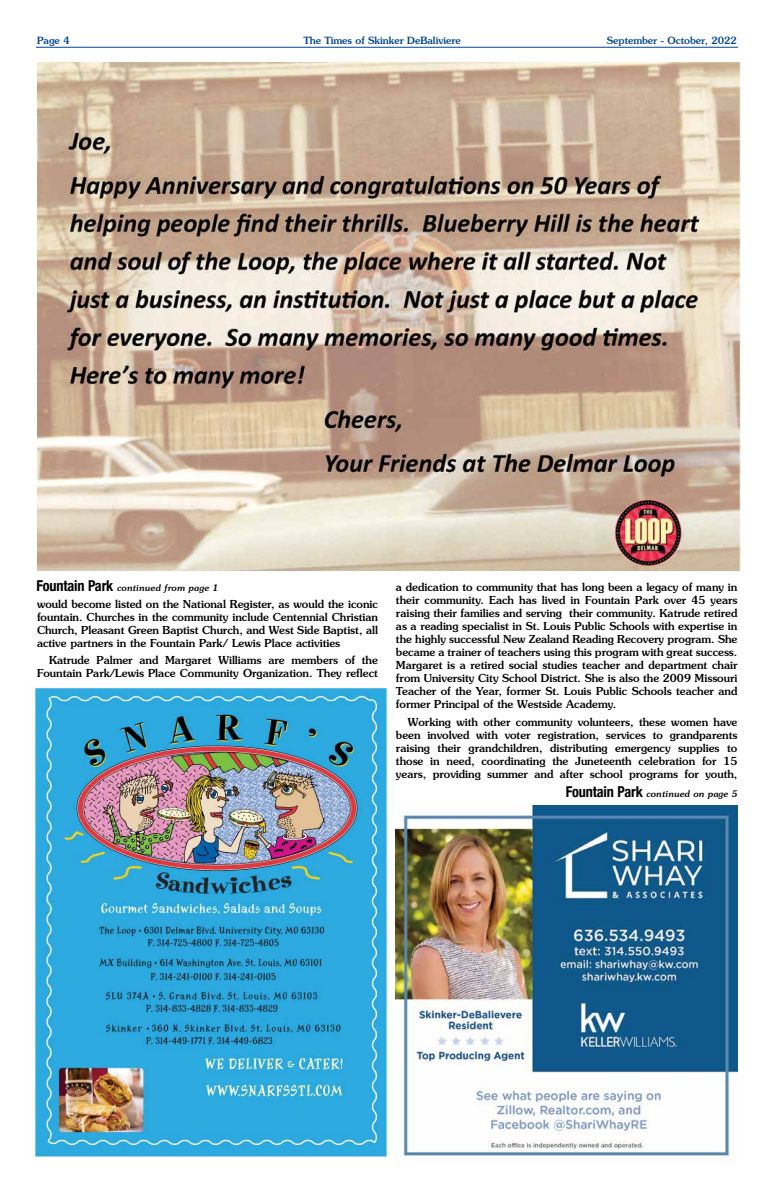
<style>
.page{position:relative;width:774px;height:1188px;background:#fff}
.page>*{position:absolute;margin:0;border:0;box-sizing:border-box;transform-origin:0 0}
.t1{font:500 11px/13px "Souvenir";color:#000;text-align:justify}
.t2{font:500 10px "Souvenir";color:#00458b}
.t3{font:italic 500 9px "Souvenir";color:#000}
.s1{font-family:"Helvetica Neue";font-weight:700;font-style:normal;font-stretch:condensed;font-size:15px}
</style>
<div class="page">
<hr style="left:36px;top:47px;width:702px;height:1px;background:#00458b">
<img style="left:396px;top:806px;width:342px;height:351px">
<img style="left:37px;top:62px;width:703px;height:509px">
<img style="left:34px;top:688px;width:354px;height:470px">
<p class="t2" style="left:37px;top:34px;width:34px">Page 4</p>
<p class="t2" style="left:303px;top:34px;width:159px">The Times of Skinker DeBaliviere</p>
<p class="t2" style="left:607px;top:34px;width:132px">September - October, 2022</p>
<p class="t3" style="left:37px;top:583px;width:183px"><span class="s1">Fountain Park</span> continued from page 1</p>
<p class="t1" style="left:37px;top:597px;width:343px">would become listed on the National Register, as would the iconic fountain. Churches in the community include Centennial Christian Church, Pleasant Green Baptist Church, and West Side Baptist, all active partners in the Fountain Park/ Lewis Place activities</p>
<p class="t1" style="left:37px;top:653px;width:342px;text-align:right">Katrude Palmer and Margaret Williams are members of the<br>Fountain Park/Lewis Place Community Organization. They reflect</p>
<p class="t1" style="left:396px;top:580px;width:343px">a dedication to community that has long been a legacy of many in their community. Each has lived in Fountain Park over 45 years raising their families and serving their community. Katrude retired as a reading specialist in St. Louis Public Schools with expertise in the highly successful New Zealand Reading Recovery program. She became a trainer of teachers using this program with great success.<br>Margaret is a retired social studies teacher and department chair from University City School District. She is also the 2009 Missouri Teacher of the Year, former St. Louis Public Schools teacher and former Principal of the Westside Academy.</p>
<p class="t1" style="left:396px;top:715px;width:343px;text-indent:12px">Working with other community volunteers, these women have been involved with voter registration, services to grandparents raising their grandchildren, distributing emergency supplies to those in need, coordinating the Juneteenth celebration for 15 years, providing summer and after school programs for youth,</p>
<p class="t3" style="left:566px;top:789px;width:173px"><span class="s1">Fountain Park</span> continued on page 5</p>
</div>
